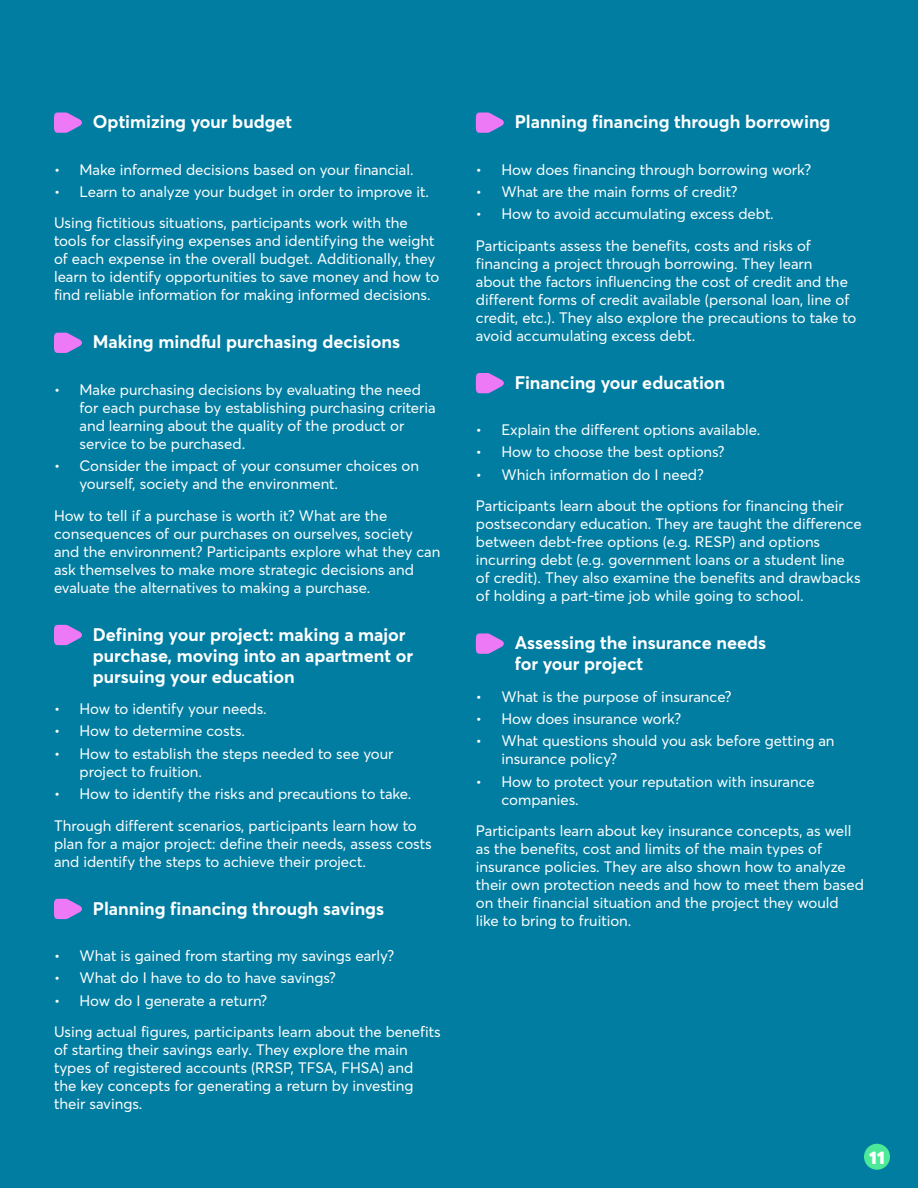
<style>
.page{position:relative;width:918px;height:1188px;background:#007da1}
.page>*{position:absolute;margin:0;border:0;box-sizing:border-box;transform-origin:0 0}
.t1{font:700 18px/21px "Desjardins Sans";color:#fff}
.t2{font:900 18px "Desjardins Sans";color:#fff}
.t3{font:15px/18px "Desjardins Sans";color:#fff}
</style>
<div class="page">
<div style="left:864px;top:1144px;width:26px;height:26px;background:#4ce998;border-radius:50%"></div>
<svg style="left:54px;top:113px;width:28px;height:20px"></svg>
<svg style="left:54px;top:333px;width:28px;height:20px"></svg>
<svg style="left:54px;top:625px;width:28px;height:20px"></svg>
<svg style="left:54px;top:899px;width:28px;height:20px"></svg>
<svg style="left:476px;top:113px;width:28px;height:20px"></svg>
<svg style="left:476px;top:373px;width:28px;height:20px"></svg>
<svg style="left:476px;top:633px;width:28px;height:21px"></svg>
<p class="t1" style="left:93px;top:111px;width:201px">Optimizing your budget</p>
<p class="t3" style="left:54px;top:160px;width:361px">• Make informed decisions based on your financial.</p>
<p class="t3" style="left:54px;top:176px;width:376px;line-height:31.5px">• Learn to analyze your budget in order to improve it.<br>Using fictitious situations, participants work with the</p>
<p class="t3" style="left:54px;top:232px;width:387px">tools for classifying expenses and identifying the weight of each expense in the overall budget. Additionally, they learn to identify opportunities to save money and how to find reliable information for making informed decisions.</p>
<p class="t1" style="left:93px;top:331px;width:309px">Making mindful purchasing decisions</p>
<p class="t3" style="left:80px;top:381px;width:358px;text-indent:-26px">• Make purchasing decisions by evaluating the need for each purchase by establishing purchasing criteria and learning about the quality of the product or service to be purchased.</p>
<p class="t3" style="left:80px;top:457px;width:341px;text-indent:-26px">• Consider the impact of your consumer choices on yourself, society and the environment.</p>
<p class="t3" style="left:54px;top:506px;width:388px">How to tell if a purchase is worth it? What are the consequences of our purchases on ourselves, society and the environment? Participants explore what they can ask themselves to make more strategic decisions and evaluate the alternatives to making a purchase.</p>
<p class="t1" style="left:93px;top:624px;width:322px">Defining your project: making a major purchase, moving into an apartment or pursuing your education</p>
<p class="t3" style="left:54px;top:700px;width:214px">• How to identify your needs.</p>
<p class="t3" style="left:54px;top:722px;width:193px">• How to determine costs.</p>
<p class="t3" style="left:80px;top:744px;width:316px;text-indent:-26px">• How to establish the steps needed to see your project to fruition.</p>
<p class="t3" style="left:54px;top:778px;width:364px;line-height:31.5px">• How to identify the risks and precautions to take.<br>Through different scenarios, participants learn how to</p>
<p class="t3" style="left:54px;top:834px;width:379px">plan for a major project: define their needs, assess costs and identify the steps to achieve their project.</p>
<p class="t1" style="left:93px;top:898px;width:293px">Planning financing through savings</p>
<p class="t3" style="left:54px;top:947px;width:342px">• What is gained from starting my savings early?</p>
<p class="t3" style="left:54px;top:969px;width:283px">• What do I have to do to have savings?</p>
<p class="t3" style="left:54px;top:985px;width:388px;line-height:31.5px">• How do I generate a return?<br>Using actual figures, participants learn about the benefits</p>
<p class="t3" style="left:54px;top:1041px;width:361px">of starting their savings early. They explore the main types of registered accounts (RRSP, TFSA, FHSA) and the key concepts for generating a return by investing their savings.</p>
<p class="t1" style="left:515px;top:111px;width:317px">Planning financing through borrowing</p>
<p class="t3" style="left:476px;top:160px;width:337px">• How does financing through borrowing work?</p>
<p class="t3" style="left:476px;top:183px;width:263px">• What are the main forms of credit?</p>
<p class="t3" style="left:476px;top:198px;width:337px;line-height:31.5px">• How to avoid accumulating excess debt.<br>Participants assess the benefits, costs and risks of</p>
<p class="t3" style="left:476px;top:254px;width:382px">financing a project through borrowing. They learn<br>about the factors influencing the cost of credit and the different forms of credit available (personal loan, line of credit, etc.). They also explore the precautions to take to avoid accumulating excess debt.</p>
<p class="t1" style="left:515px;top:372px;width:212px">Financing your education</p>
<p class="t3" style="left:476px;top:421px;width:286px">• Explain the different options available.</p>
<p class="t3" style="left:476px;top:443px;width:250px">• How to choose the best options?</p>
<p class="t3" style="left:476px;top:459px;width:369px;line-height:31.5px">• Which information do I need?<br>Participants learn about the options for financing their</p>
<p class="t3" style="left:476px;top:515px;width:387px">postsecondary education. They are taught the difference between debt-free options (e.g. RESP) and options incurring debt (e.g. government loans or a student line of credit). They also examine the benefits and drawbacks of holding a part-time job while going to school.</p>
<p class="t1" style="left:515px;top:632px;width:253px">Assessing the insurance needs for your project</p>
<p class="t3" style="left:476px;top:687px;width:257px">• What is the purpose of insurance?</p>
<p class="t3" style="left:476px;top:710px;width:207px">• How does insurance work?</p>
<p class="t3" style="left:501px;top:732px;width:335px;text-indent:-26px">• What questions should you ask before getting an insurance policy?</p>
<p class="t3" style="left:501px;top:772px;width:315px;text-indent:-26px">• How to protect your reputation with insurance companies.</p>
<p class="t3" style="left:476px;top:822px;width:390px">Participants learn about key insurance concepts, as well as the benefits, cost and limits of the main types of insurance policies. They are also shown how to analyze their own protection needs and how to meet them based on their financial situation and the project they would like to bring to fruition.</p>
<p class="t2" style="left:869px;top:1146px;width:17px">11</p>
</div>
